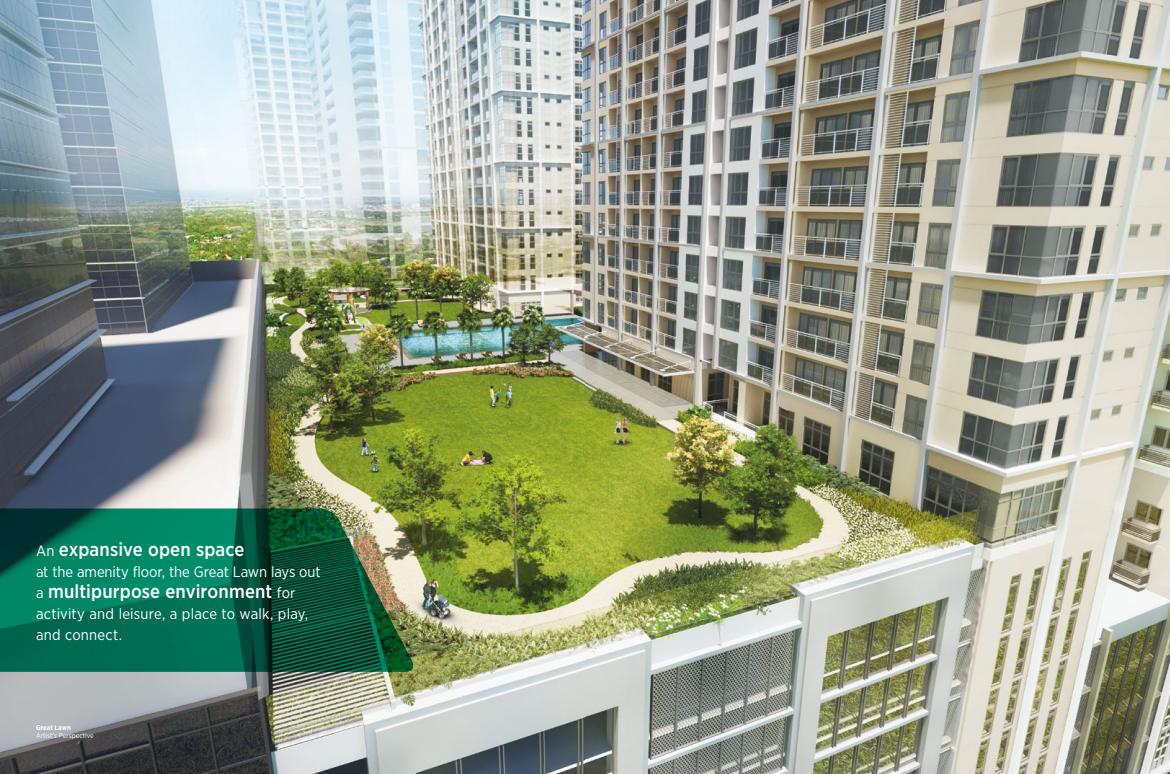
<style>
.page{position:relative;width:1170px;height:774px;background:#fff}
.page>*{position:absolute;margin:0;border:0;box-sizing:border-box;transform-origin:0 0}
.t1{font:500 19px "Gotham Narrow";letter-spacing:.01em;color:#fff}
.t2{font:15px/21px "Gotham Narrow";letter-spacing:.005em;color:#fff}
.t3{font:7px "Gotham Narrow";color:#fff}
.t4{font:700 7px "Gotham Narrow";color:#fff}
.s1{font-weight:400;font-size:15px}
</style>
<div class="page">
<img style="left:0;top:0;width:1170px;height:774px">
<svg style="left:0;top:508px;width:418px;height:164px"></svg>
<p class="t1" style="left:36px;top:538px;width:210px"><span class="s1">An</span> expansive open space</p>
<p class="t2" style="left:36px;top:561px;width:286px">at the amenity floor, the Great Lawn lays out</p>
<p class="t1" style="left:36px;top:580px;width:261px"><span class="s1">a</span> multipurpose environment <span class="s1">for</span></p>
<p class="t2" style="left:36px;top:603px;width:274px">activity and leisure, a place to walk, play, and connect.</p>
<p class="t4" style="left:36px;top:723px;width:36px">Great Lawn</p>
<p class="t3" style="left:36px;top:731px;width:59px">Artist’s Perspective</p>
</div>
